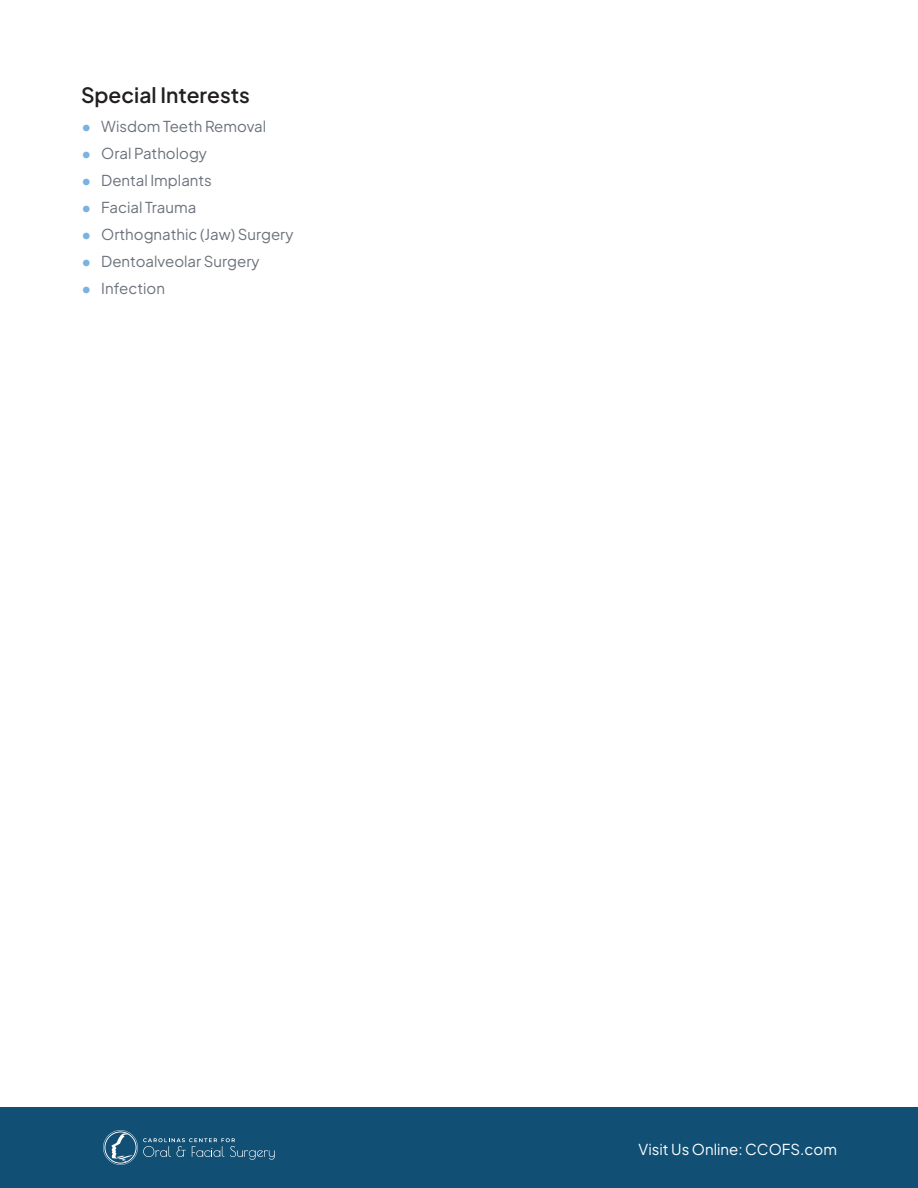
<style>
.page{position:relative;width:918px;height:1188px;background:#fff}
.page>*{position:absolute;margin:0;border:0;box-sizing:border-box;transform-origin:0 0}
.t1{font:600 21px "Plus Jakarta Sans";color:#231f20}
.t2{font:15px "Plus Jakarta Sans";color:#6b727b}
.t3{font:15px "Plus Jakarta Sans";color:#fff}
.s1{font-weight:800;color:#7cb2e0}
</style>
<div class="page">
<div style="left:0;top:1107px;width:918px;height:81px;background:#115074"></div>
<svg style="left:103px;top:1130px;width:172px;height:35px"></svg>
<p class="t1" style="left:81px;top:77px;width:171px">Special Interests</p>
<p class="t2" style="left:81px;top:114px;width:187px"><span class="s1">•</span> Wisdom Teeth Removal</p>
<p class="t2" style="left:81px;top:141px;width:128px"><span class="s1">•</span> Oral Pathology</p>
<p class="t2" style="left:81px;top:168px;width:132px"><span class="s1">•</span> Dental Implants</p>
<p class="t2" style="left:81px;top:195px;width:117px"><span class="s1">•</span> Facial Trauma</p>
<p class="t2" style="left:81px;top:222px;width:214px"><span class="s1">•</span> Orthognathic (Jaw) Surgery</p>
<p class="t2" style="left:81px;top:249px;width:180px"><span class="s1">•</span> Dentoalveolar Surgery</p>
<p class="t2" style="left:81px;top:276px;width:86px"><span class="s1">•</span> Infection</p>
<p class="t3" style="left:639px;top:1137px;width:200px">Visit Us Online: CCOFS.com</p>
</div>
